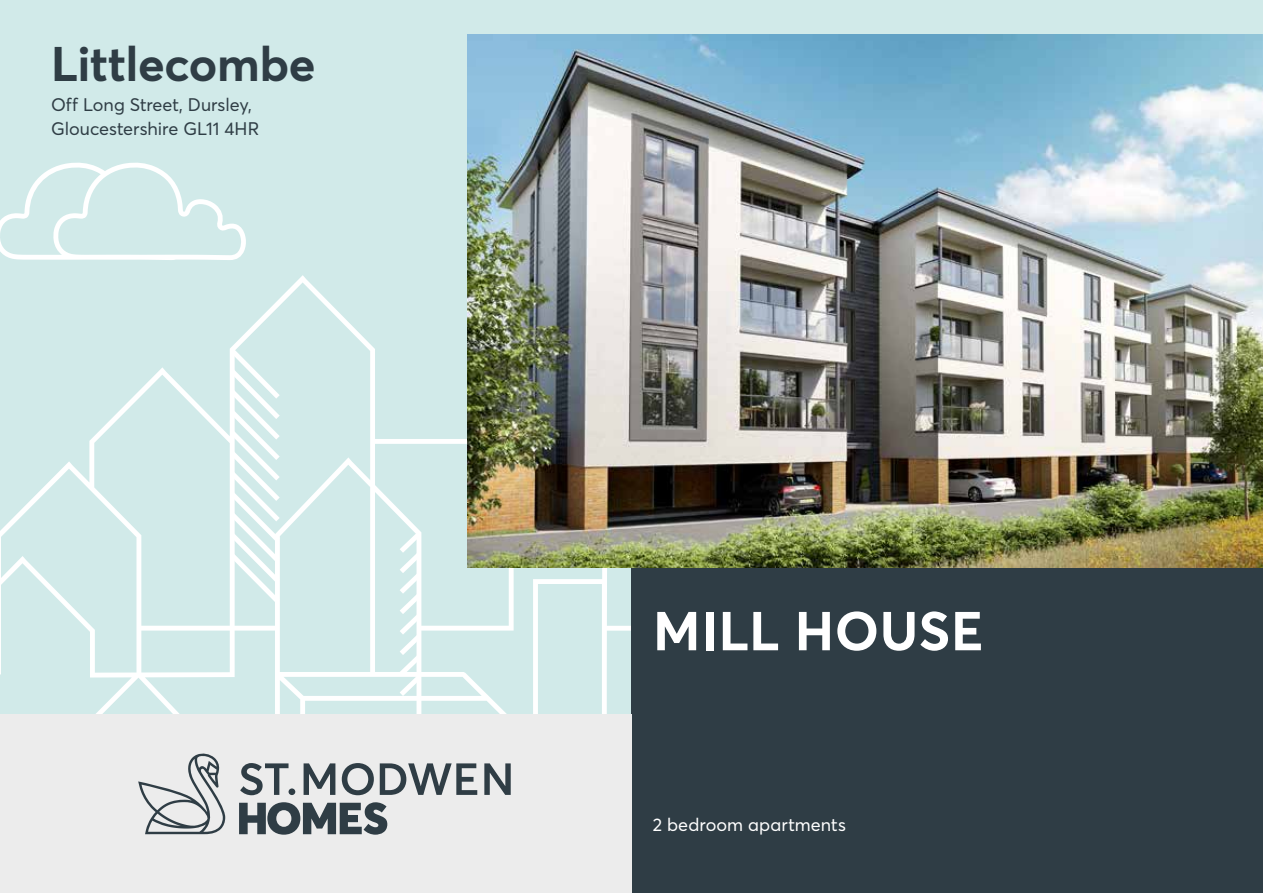
<style>
.page{position:relative;width:1263px;height:893px;background:#fff}
.page>*{position:absolute;margin:0;border:0;box-sizing:border-box;transform-origin:0 0}
.t1{font:700 54px "Averta Std";letter-spacing:.015em;color:#fff}
.t2{font:700 48px "Averta Std";letter-spacing:-.005em;color:#2f3d45}
.t3{font:18px/24px "Averta Std";color:#2f3d45}
.t4{font:18px "Averta Std";letter-spacing:.005em;color:#fff}
</style>
<div class="page">
<div style="left:0;top:0;width:1263px;height:714px;background:#d1eae9"></div>
<svg style="left:0;top:163px;width:246px;height:89px"></svg>
<svg style="left:0;top:252px;width:631px;height:462px"></svg>
<div style="left:631px;top:568px;width:632px;height:325px;background:#2f3d45"></div>
<div style="left:0;top:714px;width:631px;height:179px;background:#ececec"></div>
<svg style="left:304px;top:763px;width:31px;height:32px"></svg>
<svg style="left:342px;top:763px;width:32px;height:32px"></svg>
<svg style="left:380px;top:763px;width:97px;height:32px"></svg>
<svg style="left:484px;top:763px;width:27px;height:32px"></svg>
<svg style="left:240px;top:763px;width:48px;height:32px"></svg>
<div style="left:289px;top:788px;width:6px;height:7px;background:#2f3d45;border-radius:50%"></div>
<svg style="left:138px;top:754px;width:87px;height:80px"></svg>
<svg style="left:239px;top:802px;width:148px;height:33px"></svg>
<img style="left:468px;top:34px;width:795px;height:534px">
<h2 class="t2" style="left:51px;top:30px;width:266px">Littlecombe</h2>
<p class="t3" style="left:51px;top:92px;width:210px">Off Long Street, Dursley,<br>Gloucestershire GL11 4HR</p>
<h1 class="t1" style="left:653px;top:593px;width:332px">MILL HOUSE</h1>
<p class="t4" style="left:653px;top:812px;width:195px">2 bedroom apartments</p>
</div>
